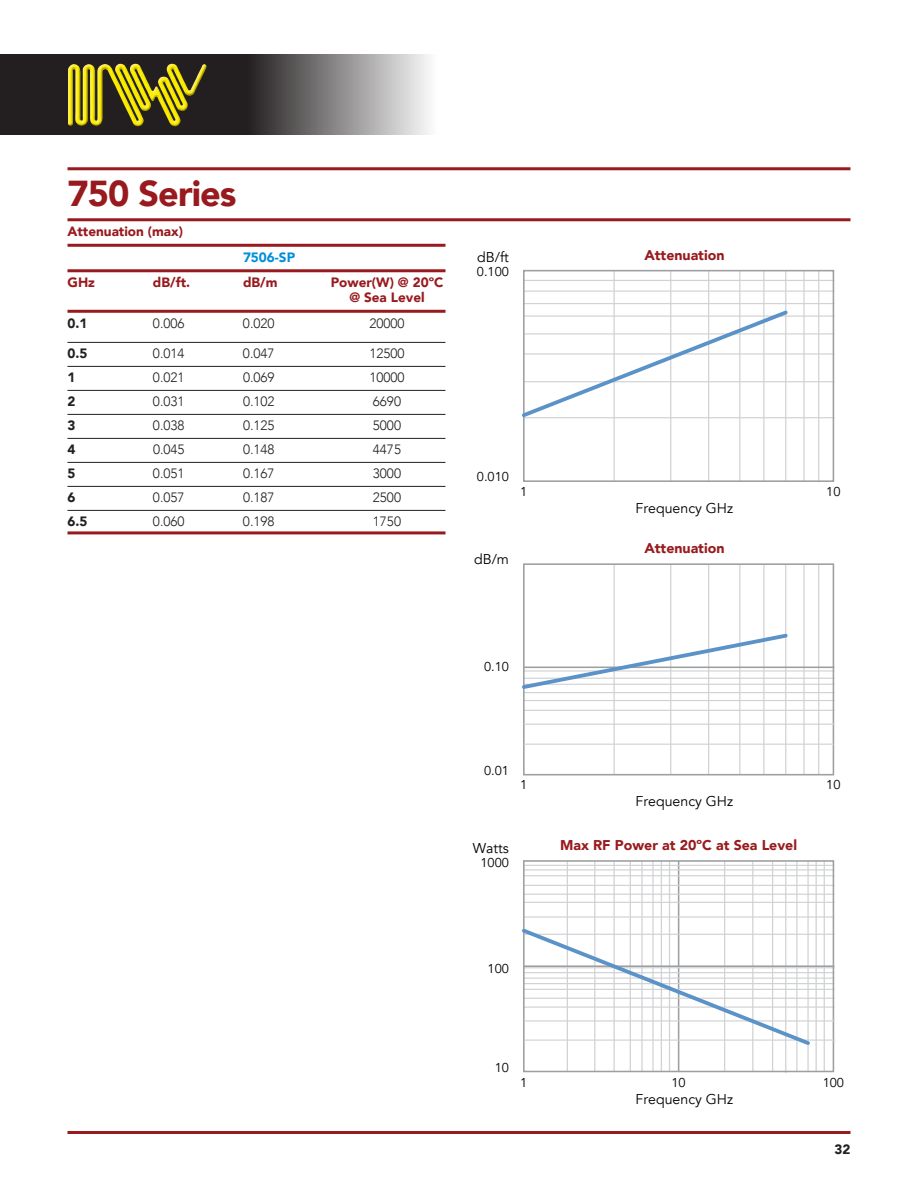
<style>
.page{position:relative;width:918px;height:1188px;background:#fff}
.page>*{position:absolute;margin:0;border:0;box-sizing:border-box;transform-origin:0 0}
.t1{font:900 36px "Avenir";letter-spacing:-.025em;color:#981a1e}
.t2{font:14.1px "Avenir";color:#000}
.t3{font:900 14.1px "Avenir";color:#981b1e}
.t4{font:300 13.5px "Avenir";color:#231f20}
.t5{font:900 13.5px "Avenir";color:#981a1e}
.t6{font:900 13.5px "Avenir";color:#231f20}
.t7{font:900 13.5px "Avenir";color:#008fde}
.t8{font:12.75px "Avenir";color:#000}
</style>
<div class="page">
<svg style="left:0;top:54px;width:429px;height:81px;background:#605c52"></svg>
<img style="left:68px;top:64px;width:71px;height:62px">
<hr style="left:68px;top:1131px;width:782px;height:3px;background:#981a1e">
<hr style="left:68px;top:167px;width:782px;height:3px;background:#981a1e">
<hr style="left:68px;top:218px;width:782px;height:3px;background:#981a1e">
<hr style="left:68px;top:244px;width:378px;height:3px;background:#981a1e">
<hr style="left:68px;top:269px;width:378px;height:3px;background:#981a1e">
<hr style="left:68px;top:310px;width:378px;height:3px;background:#981a1e">
<hr style="left:68px;top:342px;width:378px;height:1px;background:#231f20">
<hr style="left:68px;top:366px;width:378px;height:1px;background:#231f20">
<hr style="left:68px;top:390px;width:378px;height:1px;background:#231f20">
<hr style="left:68px;top:414px;width:378px;height:1px;background:#231f20">
<hr style="left:68px;top:438px;width:378px;height:1px;background:#231f20">
<hr style="left:68px;top:462px;width:378px;height:1px;background:#231f20">
<hr style="left:68px;top:486px;width:378px;height:1px;background:#231f20">
<hr style="left:68px;top:510px;width:378px;height:1px;background:#231f20">
<hr style="left:68px;top:531px;width:378px;height:3px;background:#981a1e">
<hr style="left:614px;top:271px;width:1px;height:210px;background:#d1d2d4">
<hr style="left:670px;top:271px;width:1px;height:210px;background:#d1d2d4">
<hr style="left:708px;top:271px;width:1px;height:210px;background:#d1d2d4">
<hr style="left:763px;top:271px;width:2px;height:210px;background:#d1d2d4">
<hr style="left:785px;top:271px;width:1px;height:210px;background:#d1d2d4">
<hr style="left:803px;top:271px;width:2px;height:210px;background:#d1d2d4">
<hr style="left:818px;top:271px;width:1px;height:210px;background:#d1d2d4">
<hr style="left:739px;top:271px;width:1px;height:210px;background:#d1d2d4">
<hr style="left:524px;top:353px;width:310px;height:2px;background:#d1d2d4">
<hr style="left:524px;top:333px;width:310px;height:1px;background:#d1d2d4">
<hr style="left:524px;top:315px;width:310px;height:2px;background:#d1d2d4">
<hr style="left:524px;top:303px;width:310px;height:1px;background:#d1d2d4">
<hr style="left:524px;top:291px;width:310px;height:1px;background:#d1d2d4">
<hr style="left:524px;top:280px;width:310px;height:1px;background:#d1d2d4">
<hr style="left:524px;top:381px;width:310px;height:1px;background:#d1d2d4">
<hr style="left:524px;top:417px;width:310px;height:1px;background:#d1d2d4">
<div style="left:523px;top:270px;width:311px;height:212px;border:2px solid #9d9fa2"></div>
<svg style="left:522px;top:308px;width:269px;height:112px"></svg>
<hr style="left:614px;top:564px;width:1px;height:211px;background:#d1d2d4">
<hr style="left:670px;top:564px;width:1px;height:211px;background:#d1d2d4">
<hr style="left:708px;top:564px;width:1px;height:211px;background:#d1d2d4">
<hr style="left:763px;top:564px;width:2px;height:211px;background:#d1d2d4">
<hr style="left:785px;top:564px;width:1px;height:211px;background:#d1d2d4">
<hr style="left:803px;top:564px;width:2px;height:211px;background:#d1d2d4">
<hr style="left:818px;top:564px;width:1px;height:211px;background:#d1d2d4">
<hr style="left:739px;top:564px;width:1px;height:211px;background:#d1d2d4">
<hr style="left:524px;top:692px;width:310px;height:1px;background:#d1d2d4">
<hr style="left:524px;top:700px;width:310px;height:1px;background:#d1d2d4">
<hr style="left:524px;top:710px;width:310px;height:1px;background:#d1d2d4">
<hr style="left:524px;top:667px;width:310px;height:1px;background:#9d9fa2">
<hr style="left:524px;top:670px;width:310px;height:2px;background:#d1d2d4">
<hr style="left:524px;top:678px;width:310px;height:1px;background:#d1d2d4">
<hr style="left:524px;top:684px;width:310px;height:1px;background:#d1d2d4">
<div style="left:523px;top:563px;width:311px;height:212px;border:2px solid #9d9fa2"></div>
<hr style="left:524px;top:724px;width:310px;height:1px;background:#d1d2d4">
<hr style="left:524px;top:744px;width:310px;height:1px;background:#d1d2d4">
<hr style="left:567px;top:861px;width:1px;height:210px;background:#d1d2d4">
<hr style="left:594px;top:861px;width:1px;height:210px;background:#d1d2d4">
<hr style="left:614px;top:861px;width:1px;height:210px;background:#d1d2d4">
<hr style="left:630px;top:861px;width:1px;height:210px;background:#d1d2d4">
<hr style="left:641px;top:861px;width:2px;height:210px;background:#d1d2d4">
<hr style="left:661px;top:861px;width:1px;height:210px;background:#d1d2d4">
<hr style="left:669px;top:861px;width:1px;height:210px;background:#d1d2d4">
<hr style="left:652px;top:861px;width:2px;height:210px;background:#d1d2d4">
<hr style="left:678px;top:861px;width:1px;height:210px;background:#9d9fa2">
<hr style="left:724px;top:861px;width:1px;height:210px;background:#d1d2d4">
<hr style="left:772px;top:861px;width:1px;height:210px;background:#d1d2d4">
<hr style="left:785px;top:862px;width:1px;height:211px;background:#d1d2d4">
<hr style="left:796px;top:861px;width:2px;height:210px;background:#d1d2d4">
<hr style="left:807px;top:861px;width:2px;height:210px;background:#d1d2d4">
<hr style="left:816px;top:861px;width:1px;height:210px;background:#d1d2d4">
<hr style="left:824px;top:861px;width:1px;height:210px;background:#d1d2d4">
<hr style="left:752px;top:861px;width:1px;height:210px;background:#d1d2d4">
<hr style="left:524px;top:989px;width:310px;height:1px;background:#d1d2d4">
<hr style="left:524px;top:998px;width:310px;height:1px;background:#d1d2d4">
<hr style="left:524px;top:1007px;width:310px;height:1px;background:#d1d2d4">
<hr style="left:524px;top:965px;width:310px;height:2px;background:#9d9fa2">
<hr style="left:524px;top:967px;width:310px;height:1px;background:#d1d2d4">
<hr style="left:524px;top:978px;width:310px;height:1px;background:#d1d2d4">
<hr style="left:524px;top:972px;width:310px;height:1px;background:#d1d2d4">
<hr style="left:524px;top:934px;width:310px;height:1px;background:#d1d2d4">
<hr style="left:524px;top:916px;width:310px;height:2px;background:#d1d2d4">
<hr style="left:524px;top:902px;width:310px;height:1px;background:#d1d2d4">
<hr style="left:524px;top:894px;width:310px;height:1px;background:#d1d2d4">
<hr style="left:524px;top:885px;width:310px;height:1px;background:#d1d2d4">
<hr style="left:524px;top:875px;width:310px;height:1px;background:#d1d2d4">
<hr style="left:524px;top:869px;width:310px;height:1px;background:#d1d2d4">
<hr style="left:524px;top:865px;width:310px;height:1px;background:#d1d2d4">
<hr style="left:524px;top:983px;width:310px;height:1px;background:#d1d2d4">
<div style="left:523px;top:860px;width:311px;height:212px;border:2px solid #9d9fa2"></div>
<hr style="left:524px;top:1020px;width:311px;height:2px;background:#d1d2d4">
<hr style="left:525px;top:1040px;width:310px;height:1px;background:#d1d2d4">
<svg style="left:522px;top:631px;width:268px;height:61px"></svg>
<svg style="left:522px;top:926px;width:291px;height:122px"></svg>
<p class="t1" style="left:68px;top:163px;width:171px">750 Series</p>
<p class="t5" style="left:68px;top:220px;width:117px">Attenuation (max)</p>
<p class="t7" style="left:243px;top:246px;width:54px">7506-SP</p>
<p class="t5" style="left:68px;top:271px;width:29px">GHz</p>
<p class="t5" style="left:153px;top:271px;width:39px">dB/ft.</p>
<p class="t5" style="left:243px;top:271px;width:36px">dB/m</p>
<p class="t5" style="left:331px;top:271px;width:114px">Power(W) @ 20ºC</p>
<p class="t5" style="left:349px;top:286px;width:77px">@ Sea Level</p>
<p class="t6" style="left:68px;top:312px;width:21px">0.1</p>
<p class="t4" style="left:153px;top:315px;width:33px">0.006</p>
<p class="t4" style="left:243px;top:315px;width:33px">0.020</p>
<p class="t4" style="left:369px;top:315px;width:37px">20000</p>
<p class="t6" style="left:68px;top:342px;width:21px">0.5</p>
<p class="t4" style="left:153px;top:345px;width:33px">0.014</p>
<p class="t4" style="left:243px;top:345px;width:33px">0.047</p>
<p class="t4" style="left:369px;top:345px;width:37px">12500</p>
<p class="t6" style="left:68px;top:366px;width:9px">1</p>
<p class="t4" style="left:153px;top:369px;width:33px">0.021</p>
<p class="t4" style="left:243px;top:369px;width:33px">0.069</p>
<p class="t4" style="left:369px;top:369px;width:37px">10000</p>
<p class="t6" style="left:68px;top:390px;width:9px">2</p>
<p class="t4" style="left:153px;top:393px;width:33px">0.031</p>
<p class="t4" style="left:243px;top:393px;width:33px">0. 102</p>
<p class="t4" style="left:373px;top:393px;width:30px">6690</p>
<p class="t6" style="left:68px;top:414px;width:9px">3</p>
<p class="t4" style="left:153px;top:417px;width:33px">0.038</p>
<p class="t4" style="left:243px;top:417px;width:33px">0. 125</p>
<p class="t4" style="left:373px;top:417px;width:30px">5000</p>
<p class="t6" style="left:68px;top:438px;width:9px">4</p>
<p class="t4" style="left:153px;top:441px;width:33px">0.045</p>
<p class="t4" style="left:243px;top:441px;width:33px">0. 148</p>
<p class="t4" style="left:373px;top:441px;width:30px">4475</p>
<p class="t6" style="left:68px;top:462px;width:9px">5</p>
<p class="t4" style="left:153px;top:465px;width:33px">0.051</p>
<p class="t4" style="left:243px;top:465px;width:33px">0. 167</p>
<p class="t4" style="left:373px;top:465px;width:30px">3000</p>
<p class="t6" style="left:68px;top:486px;width:9px">6</p>
<p class="t4" style="left:153px;top:489px;width:33px">0.057</p>
<p class="t4" style="left:243px;top:489px;width:33px">0. 187</p>
<p class="t4" style="left:373px;top:489px;width:30px">2500</p>
<p class="t6" style="left:68px;top:510px;width:21px">6.5</p>
<p class="t4" style="left:153px;top:513px;width:33px">0.060</p>
<p class="t4" style="left:243px;top:513px;width:33px">0. 198</p>
<p class="t4" style="left:373px;top:513px;width:30px">1750</p>
<p class="t2" style="left:477px;top:249px;width:33px">dB/ft</p>
<p class="t8" style="left:477px;top:264px;width:34px">0.100</p>
<p class="t8" style="left:477px;top:469px;width:34px">0.010</p>
<p class="t8" style="left:520px;top:484px;width:9px">1</p>
<p class="t2" style="left:474px;top:551px;width:36px">dB/m</p>
<p class="t3" style="left:644px;top:243px;width:82px">Attenuation</p>
<p class="t2" style="left:636px;top:499px;width:99px">Frequency GHz</p>
<p class="t3" style="left:644px;top:536px;width:82px">Attenuation</p>
<p class="t8" style="left:826px;top:484px;width:16px">10</p>
<p class="t8" style="left:484px;top:659px;width:26px">0.10</p>
<p class="t8" style="left:484px;top:763px;width:26px">0.01</p>
<p class="t8" style="left:520px;top:777px;width:9px">1</p>
<p class="t2" style="left:473px;top:840px;width:38px">Watts</p>
<p class="t8" style="left:481px;top:855px;width:30px">1000</p>
<p class="t2" style="left:636px;top:793px;width:99px">Frequency GHz</p>
<p class="t3" style="left:560px;top:833px;width:238px">Max RF Power at 20ºC at Sea Level</p>
<p class="t8" style="left:826px;top:777px;width:16px">10</p>
<p class="t8" style="left:488px;top:961px;width:23px">100</p>
<p class="t8" style="left:495px;top:1060px;width:16px">10</p>
<p class="t8" style="left:520px;top:1075px;width:9px">1</p>
<p class="t8" style="left:672px;top:1075px;width:16px">10</p>
<p class="t2" style="left:636px;top:1090px;width:99px">Frequency GHz</p>
<p class="t8" style="left:823px;top:1075px;width:23px">100</p>
<p class="t6" style="left:835px;top:1137px;width:17px">32</p>
</div>
